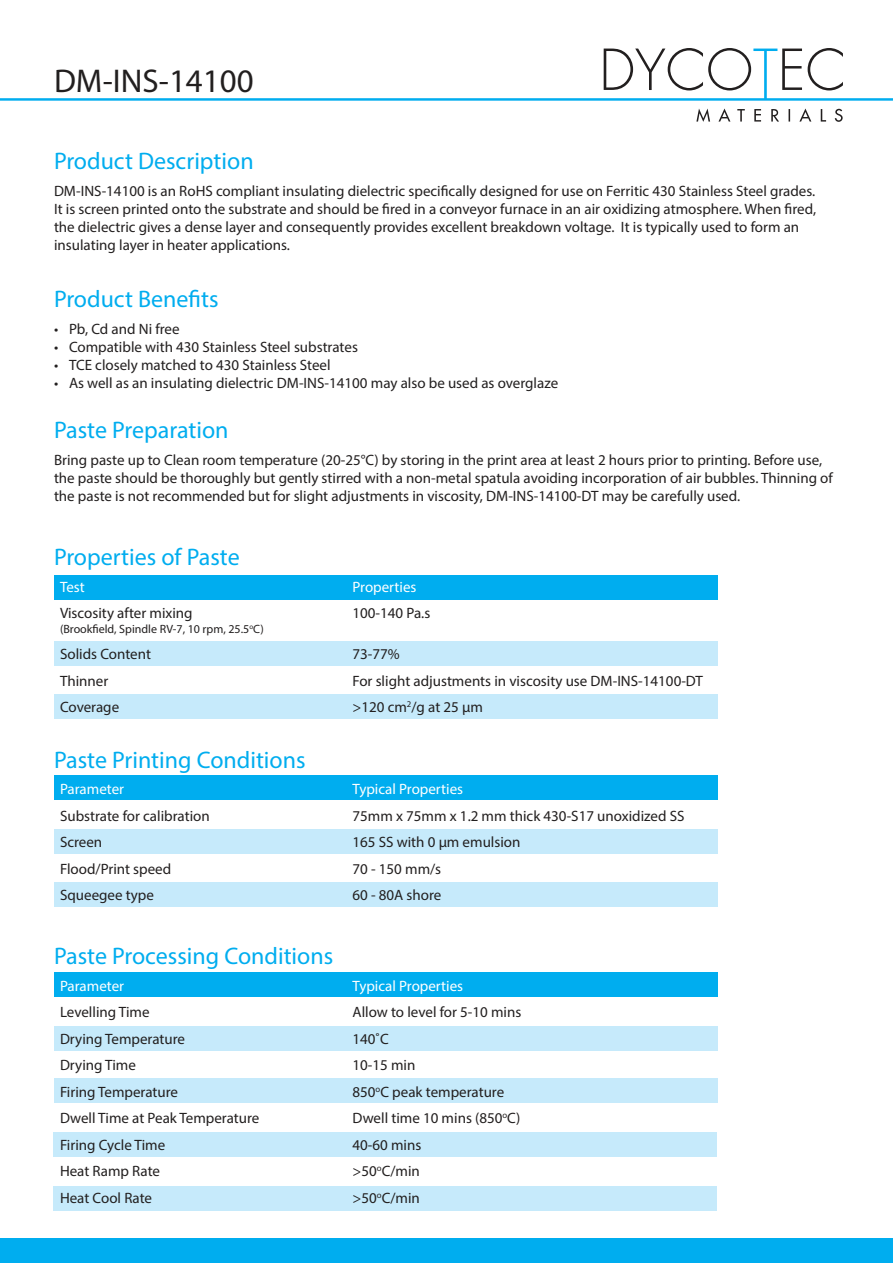
<style>
.page{position:relative;width:893px;height:1263px;background:#fff}
.page>*{position:absolute;margin:0;border:0;box-sizing:border-box;transform-origin:0 0}
.t1{font:33px "Myriad Pro";color:#221f1f}
.t2{font:24px "Myriad Pro";color:#00adef}
.t3{font:15px/18px "Myriad Pro";color:#221f1f}
.t4{font:15px "Myriad Pro";color:#fff}
.t5{font:12px "Myriad Pro";color:#221f1f}
</style>
<div class="page">
<div style="left:53px;top:1132px;width:664px;height:25px;background:#c6eafb"></div>
<div style="left:53px;top:1186px;width:664px;height:25px;background:#c6eafb"></div>
<div style="left:54px;top:1026px;width:664px;height:25px;background:#c6eafb"></div>
<div style="left:54px;top:694px;width:664px;height:25px;background:#c6eafb"></div>
<div style="left:54px;top:972px;width:664px;height:25px;background:#00adef"></div>
<div style="left:54px;top:1078px;width:664px;height:25px;background:#c6eafb"></div>
<div style="left:54px;top:575px;width:664px;height:25px;background:#00adef"></div>
<div style="left:54px;top:775px;width:664px;height:25px;background:#00adef"></div>
<div style="left:54px;top:882px;width:664px;height:24px;background:#c6eafb"></div>
<div style="left:54px;top:830px;width:664px;height:24px;background:#c6eafb"></div>
<div style="left:54px;top:641px;width:664px;height:25px;background:#c6eafb"></div>
<div style="left:0;top:1238px;width:893px;height:25px;background:#00adef"></div>
<hr style="left:0;top:98px;width:893px;height:3px;background:#00adef">
<svg style="left:696px;top:109px;width:147px;height:13px"></svg>
<svg style="left:604px;top:48px;width:239px;height:51px"></svg>
<h1 class="t1" style="left:54px;top:68px;width:201px">DM-INS-14100</h1>
<h2 class="t2" style="left:54px;top:152px;width:201px">Product Description</h2>
<p class="t3" style="left:54px;top:183px;width:764px">DM-INS-14100 is an RoHS compliant insulating dielectric specifically designed for use on Ferritic 430 Stainless Steel grades.<br>It is screen printed onto the substrate and should be fired in a conveyor furnace in an air oxidizing atmosphere. When fired, the dielectric gives a dense layer and consequently provides excellent breakdown voltage. It is typically used to form an insulating layer in heater applications.</p>
<h2 class="t2" style="left:54px;top:290px;width:166px">Product Benefits</h2>
<p class="t3" style="left:54px;top:321px;width:127px">• Pb, Cd and Ni free</p>
<p class="t3" style="left:54px;top:339px;width:305px">• Compatible with 430 Stainless Steel substrates</p>
<p class="t3" style="left:54px;top:357px;width:278px">• TCE closely matched to 430 Stainless Steel</p>
<p class="t3" style="left:54px;top:375px;width:506px">• As well as an insulating dielectric DM-INS-14100 may also be used as overglaze</p>
<h2 class="t2" style="left:54px;top:421px;width:176px">Paste Preparation</h2>
<p class="t3" style="left:54px;top:452px;width:780px">Bring paste up to Clean room temperature (20-25°C) by storing in the print area at least 2 hours prior to printing. Before use, the paste should be thoroughly but gently stirred with a non-metal spatula avoiding incorporation of air bubbles. Thinning of the paste is not recommended but for slight adjustments in viscosity, DM-INS-14100-DT may be carefully used.</p>
<h2 class="t2" style="left:54px;top:548px;width:187px">Properties of Paste</h2>
<p class="t4" style="left:60px;top:581px;width:26px">Test</p>
<p class="t4" style="left:353px;top:581px;width:65px">Properties</p>
<p class="t3" style="left:60px;top:606px;width:134px">Viscosity after mixing</p>
<p class="t3" style="left:352px;top:606px;width:79px">100-140 Pa.s</p>
<p class="t5" style="left:60px;top:624px;width:205px">(Brookfield, Spindle RV-7, 10 rpm, 25.5<sup>o</sup>C)</p>
<p class="t3" style="left:60px;top:647px;width:93px">Solids Content</p>
<p class="t3" style="left:352px;top:647px;width:49px">73-77%</p>
<p class="t3" style="left:60px;top:673px;width:50px">Thinner</p>
<p class="t3" style="left:352px;top:673px;width:352px">For slight adjustments in viscosity use DM-INS-14100-DT</p>
<p class="t3" style="left:60px;top:700px;width:61px">Coverage</p>
<p class="t3" style="left:352px;top:700px;width:132px">&gt;120 cm<sup>2</sup>/g at 25 µm</p>
<h2 class="t2" style="left:54px;top:750px;width:253px">Paste Printing Conditions</h2>
<p class="t4" style="left:60px;top:783px;width:66px">Parameter</p>
<p class="t4" style="left:352px;top:783px;width:112px">Typical Properties</p>
<p class="t3" style="left:60px;top:808px;width:151px">Substrate for calibration</p>
<p class="t3" style="left:353px;top:808px;width:333px">75mm x 75mm x 1.2 mm thick 430-S17 unoxidized SS</p>
<p class="t3" style="left:60px;top:834px;width:44px">Screen</p>
<p class="t3" style="left:352px;top:834px;width:169px">165 SS with 0 µm emulsion</p>
<p class="t3" style="left:60px;top:861px;width:113px">Flood/Print speed</p>
<p class="t3" style="left:353px;top:861px;width:90px">70 - 150 mm/s</p>
<p class="t3" style="left:60px;top:887px;width:96px">Squeegee type</p>
<p class="t3" style="left:352px;top:887px;width:90px">60 - 80A shore</p>
<h2 class="t2" style="left:54px;top:947px;width:281px">Paste Processing Conditions</h2>
<p class="t4" style="left:60px;top:980px;width:66px">Parameter</p>
<p class="t4" style="left:352px;top:980px;width:112px">Typical Properties</p>
<p class="t3" style="left:60px;top:1004px;width:91px">Levelling Time</p>
<p class="t3" style="left:353px;top:1004px;width:170px">Allow to level for 5-10 mins</p>
<p class="t3" style="left:60px;top:1031px;width:127px">Drying Temperature</p>
<p class="t3" style="left:352px;top:1031px;width:38px">140˚C</p>
<p class="t3" style="left:60px;top:1057px;width:77px">Drying Time</p>
<p class="t3" style="left:353px;top:1057px;width:64px">10-15 min</p>
<p class="t3" style="left:60px;top:1084px;width:120px">Firing Temperature</p>
<p class="t3" style="left:353px;top:1084px;width:153px">850<sup>o</sup>C peak temperature</p>
<p class="t3" style="left:60px;top:1110px;width:201px">Dwell Time at Peak Temperature</p>
<p class="t3" style="left:352px;top:1110px;width:169px">Dwell time 10 mins (850<sup>o</sup>C)</p>
<p class="t3" style="left:60px;top:1137px;width:107px">Firing Cycle Time</p>
<p class="t3" style="left:353px;top:1137px;width:70px">40-60 mins</p>
<p class="t3" style="left:60px;top:1163px;width:102px">Heat Ramp Rate</p>
<p class="t3" style="left:353px;top:1163px;width:69px">&gt;50<sup>o</sup>C/min</p>
<p class="t3" style="left:60px;top:1190px;width:94px">Heat Cool Rate</p>
<p class="t3" style="left:353px;top:1190px;width:69px">&gt;50<sup>o</sup>C/min</p>
</div>
